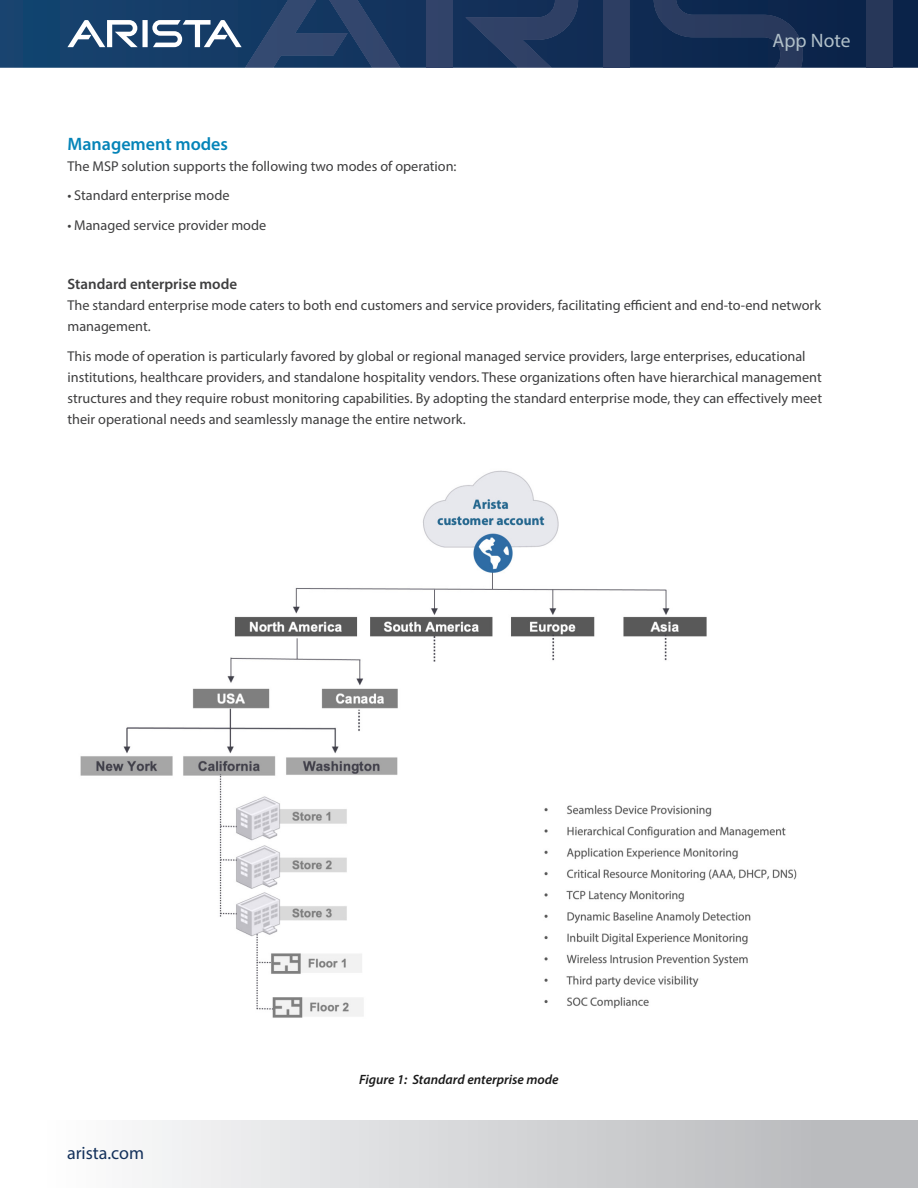
<style>
.page{position:relative;width:918px;height:1188px;background:#fff}
.page>*{position:absolute;margin:0;border:0;box-sizing:border-box;transform-origin:0 0}
.t1{font:19.5px "Myriad Pro";color:#b1c0c9}
.Main_body_subhead{font:600 18px "Myriad Pro";color:#0584b8}
.t2{font:18px "Myriad Pro";color:#14315b}
.Main_body_subhead-2{font:600 15px "Myriad Pro";color:#3e3e3f}
.Main_body_text{font:14.25px/21px "Myriad Pro";color:#3e3e3f}
.Intro_block_text{font:italic 600 13.5px "Myriad Pro";color:#1a1a1a}
</style>
<div class="page">
<svg style="left:0;top:0;width:918px;height:68px;background:#103059"></svg>
<div style="left:426px;top:0;width:26px;height:68px;background:#314369"></div>
<svg style="left:465px;top:0;width:113px;height:68px;background:#20375e"></svg>
<svg style="left:67px;top:0;width:333px;height:68px;background:#2f4e75"></svg>
<div style="left:604px;top:0;width:26px;height:68px;background:#2d3e63"></div>
<svg style="left:654px;top:0;width:149px;height:68px;background:#182f55"></svg>
<div style="left:867px;top:0;width:26px;height:68px;background:#273759"></div>
<div style="left:0;top:1120px;width:918px;height:68px;background:linear-gradient(to right,#fff,#b3b4b7)"></div>
<img style="left:80px;top:470px;width:717px;height:548px">
<p class="Main_body_subhead" style="left:68px;top:132px;width:162px">Management modes</p>
<p class="Main_body_text" style="left:68px;top:155px;width:391px">The MSP solution supports the following two modes of operation:</p>
<p class="Main_body_text" style="left:68px;top:185px;width:164px">• Standard enterprise mode</p>
<p class="Main_body_text" style="left:68px;top:214px;width:200px">• Managed service provider mode</p>
<h1 class="t1" style="left:773px;top:29px;width:79px">App Note</h1>
<p class="Main_body_subhead-2" style="left:68px;top:275px;width:171px">Standard enterprise mode</p>
<p class="Main_body_text" style="left:68px;top:295px;width:755px">The standard enterprise mode caters to both end customers and service providers, facilitating efficient and end-to-end network management.</p>
<p class="Main_body_text" style="left:68px;top:345px;width:756px">This mode of operation is particularly favored by global or regional managed service providers, large enterprises, educational institutions, healthcare providers, and standalone hospitality vendors. These organizations often have hierarchical management structures and they require robust monitoring capabilities. By adopting the standard enterprise mode, they can effectively meet their operational needs and seamlessly manage the entire network.</p>
<p class="t2" style="left:67px;top:1142px;width:79px">arista.com</p>
<p class="Intro_block_text" style="left:359px;top:1071px;width:201px">Figure 1: Standard enterprise mode</p>
</div>
